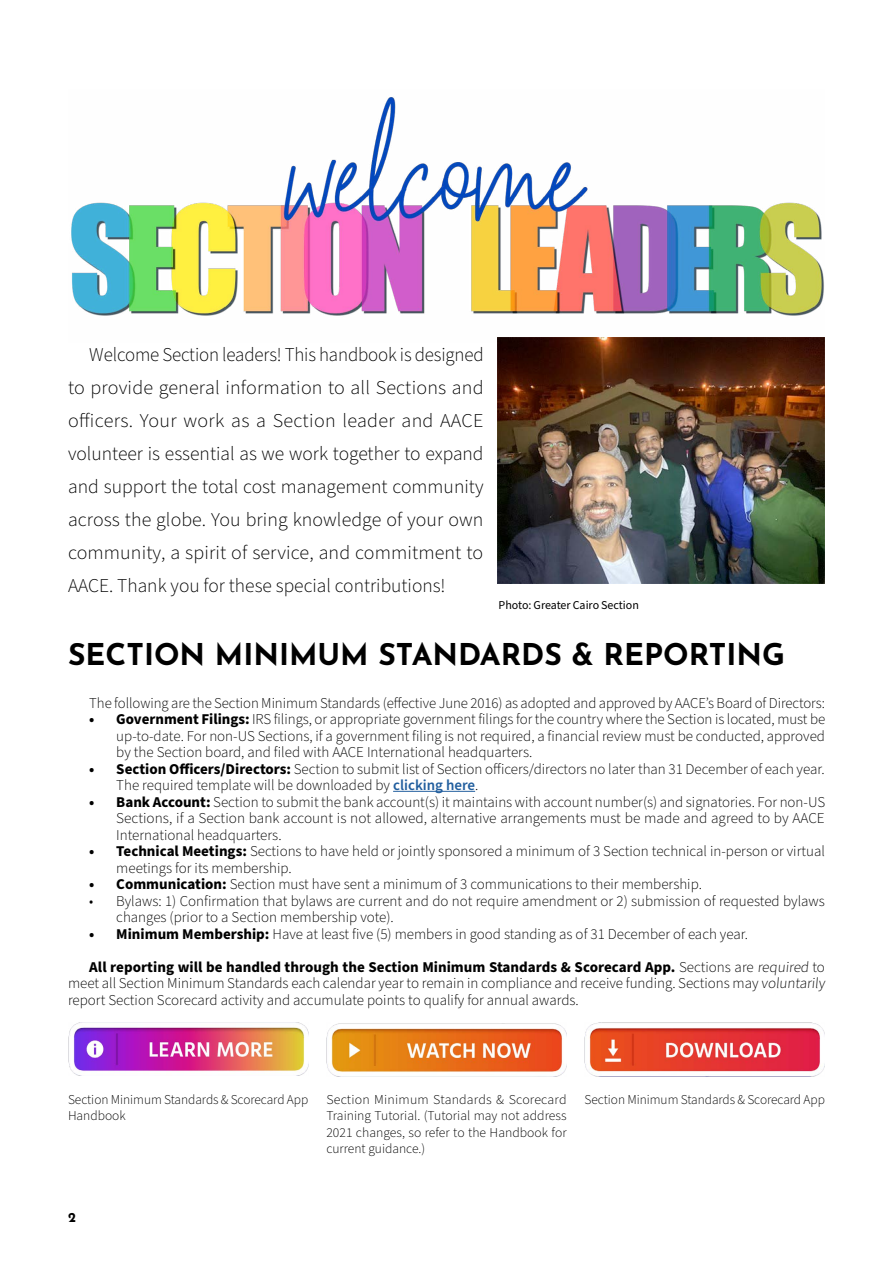
<style>
.page{position:relative;width:893px;height:1263px;background:#fff}
.page>*{position:absolute;margin:0;border:0;box-sizing:border-box;transform-origin:0 0}
.t1{font:700 30px "Josefin Sans";color:#000}
.t2{font:300 19.5px/33px "Source Sans Pro";color:#000;text-align:justify}
.t3{font:300 15px/16.5px "Source Sans Pro";color:#000}
.t4{font:300 13.5px/16.5px "Source Sans Pro";color:#000}
.t5{font:700 13.5px "Josefin Sans";color:#000}
.t6{font:12px "Source Sans Pro";color:#000}
.s1{font-weight:700}
.s2{font-weight:600;color:#215e9e}
</style>
<div class="page">
<hr style="left:393px;top:791px;width:82px;height:1px;background:#215e9e">
<img style="left:71px;top:97px;width:753px;height:219px">
<img style="left:497px;top:337px;width:328px;height:246px">
<img style="left:585px;top:1023px;width:240px;height:53px">
<img style="left:327px;top:1023px;width:239px;height:53px">
<img style="left:68px;top:1023px;width:240px;height:52px">
<p class="t2" style="left:68px;top:339px;width:417px;text-indent:21px">Welcome Section leaders! This handbook is designed to provide general information to all Sections and officers. Your work as a Section leader and AACE volunteer is essential as we work together to expand and support the total cost management community across the globe. You bring knowledge of your own community, a spirit of service, and commitment to AACE. Thank you for these special contributions!</p>
<p class="t6" style="left:499px;top:597px;width:142px">Photo: Greater Cairo Section</p>
<h1 class="t1" style="left:68px;top:627px;width:718px">SECTION MINIMUM STANDARDS &amp; REPORTING</h1>
<p class="t3" style="left:89px;top:695px;width:737px">The following are the Section Minimum Standards (effective June 2016) as adopted and approved by AACE’s Board of Directors:</p>
<p class="t3" style="left:116px;top:711px;width:710px;text-align:justify;text-indent:-27px"><span class="s1">• Government Filings:</span> IRS filings, or appropriate government filings for the country where the Section is located, must be up-to-date. For non-US Sections, if a government filing is not required, a financial review must be conducted, approved by the Section board, and filed with AACE International headquarters.</p>
<p class="t3" style="left:116px;top:761px;width:710px;text-indent:-27px"><span class="s1">• Section Officers/Directors:</span> Section to submit list of Section officers/directors no later than 31 December of each year.<br>The required template will be downloaded by <span class="s2">clicking here</span>.</p>
<p class="t3" style="left:116px;top:794px;width:710px;text-align:justify;text-indent:-27px"><span class="s1">• Bank Account:</span> Section to submit the bank account(s) it maintains with account number(s) and signatories. For non-US Sections, if a Section bank account is not allowed, alternative arrangements must be made and agreed to by AACE International headquarters.</p>
<p class="t3" style="left:116px;top:843px;width:710px;text-indent:-27px"><span class="s1">• Technical Meetings:</span> Sections to have held or jointly sponsored a minimum of 3 Section technical in-person or virtual meetings for its membership.</p>
<p class="t3" style="left:89px;top:876px;width:614px"><span class="s1">• Communication:</span> Section must have sent a minimum of 3 communications to their membership.</p>
<p class="t3" style="left:116px;top:893px;width:710px;text-indent:-27px">• Bylaws: 1) Confirmation that bylaws are current and do not require amendment or 2) submission of requested bylaws changes (prior to a Section membership vote).</p>
<p class="t3" style="left:89px;top:926px;width:660px"><span class="s1">• Minimum Membership:</span> Have at least five (5) members in good standing as of 31 December of each year.</p>
<p class="t3" style="left:68px;top:959px;width:761px;text-indent:21px"><span class="s1">All reporting will be handled through the Section Minimum Standards &amp; Scorecard App.</span> Sections are required to meet all Section Minimum Standards each calendar year to remain in compliance and receive funding. Sections may voluntarily report Section Scorecard activity and accumulate points to qualify for annual awards.</p>
<p class="t4" style="left:68px;top:1091px;width:242px">Section Minimum Standards &amp; Scorecard App<br>Handbook</p>
<p class="t4" style="left:326px;top:1091px;width:242px;text-align:justify">Section Minimum Standards &amp; Scorecard Training Tutorial. (Tutorial may not address 2021 changes, so refer to the Handbook for current guidance.)</p>
<p class="t4" style="left:585px;top:1091px;width:242px">Section Minimum Standards &amp; Scorecard App</p>
<p class="t5" style="left:68px;top:1205px;width:9px">2</p>
</div>
